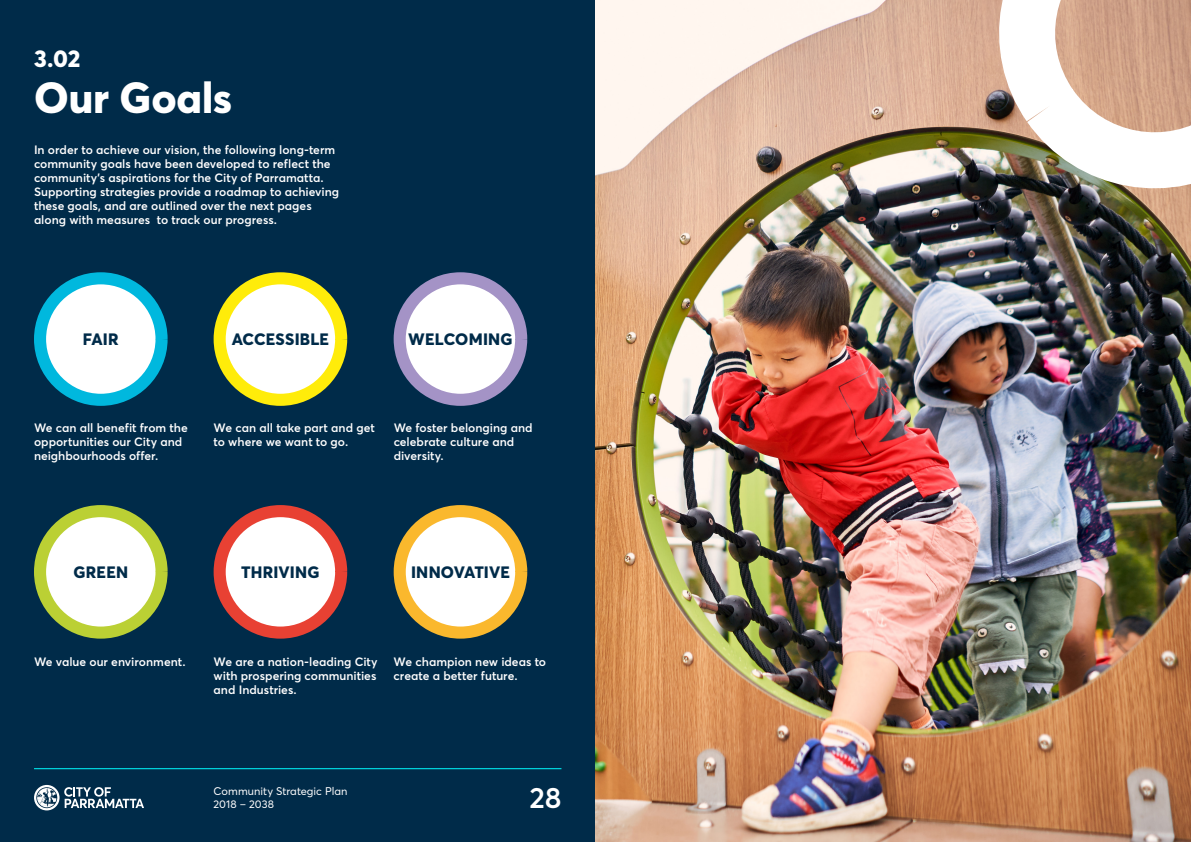
<style>
.page{position:relative;width:1191px;height:842px;background:#fff}
.page>*{position:absolute;margin:0;border:0;box-sizing:border-box;transform-origin:0 0}
.t1{font:800 43px "Parramatta";letter-spacing:-.005em;color:#fff}
.t2{font:600 29px "Parramatta";color:#fff}
.t3{font:800 24px "Parramatta";color:#fff}
.t4{font:800 16.3px "Parramatta";letter-spacing:.01em;color:#002b49}
.t5{font:600 12px/14px "Parramatta";color:#fff}
.t6{font:11px/12.9px "Parramatta";letter-spacing:.005em;color:#fff}
</style>
<div class="page">
<div style="left:0;top:0;width:595px;height:842px;background:#002b49"></div>
<hr style="left:34px;top:768px;width:527px;height:1px;background:#00fbfe">
<svg style="left:34px;top:785px;width:110px;height:25px"></svg>
<img style="left:595px;top:0;width:596px;height:842px">
<svg style="left:972px;top:0;width:219px;height:184px"></svg>
<svg style="left:34px;top:272px;width:134px;height:134px;background:#a9e6f2"></svg>
<svg style="left:214px;top:272px;width:133px;height:134px;background:#fdf7ae"></svg>
<svg style="left:394px;top:272px;width:133px;height:134px;background:#e0dbeb"></svg>
<svg style="left:34px;top:505px;width:134px;height:134px;background:#e6edbb"></svg>
<svg style="left:214px;top:505px;width:133px;height:134px;background:#f6c0bc"></svg>
<svg style="left:394px;top:505px;width:133px;height:134px;background:#fce7ba"></svg>
<h3 class="t3" style="left:34px;top:42px;width:48px">3.02</h3>
<h1 class="t1" style="left:34px;top:67px;width:200px">Our Goals</h1>
<p class="t5" style="left:34px;top:142px;width:307px">In order to achieve our vision, the following long-term community goals have been developed to reflect the community’s aspirations for the City of Parramatta.<br>Supporting strategies provide a roadmap to achieving these goals, and are outlined over the next pages along with measures to track our progress.</p>
<h3 class="t4" style="left:83px;top:328px;width:37px">FAIR</h3>
<h3 class="t4" style="left:232px;top:327px;width:99px">ACCESSIBLE</h3>
<h3 class="t4" style="left:408px;top:327px;width:106px">WELCOMING</h3>
<p class="t5" style="left:34px;top:420px;width:155px">We can all benefit from the opportunities our City and neighbourhoods offer.</p>
<p class="t5" style="left:214px;top:420px;width:163px">We can all take part and get to where we want to go.</p>
<p class="t5" style="left:394px;top:420px;width:140px">We foster belonging and celebrate culture and diversity.</p>
<h3 class="t4" style="left:73px;top:560px;width:56px">GREEN</h3>
<h3 class="t4" style="left:241px;top:560px;width:80px">THRIVING</h3>
<h3 class="t4" style="left:411px;top:560px;width:100px">INNOVATIVE</h3>
<p class="t5" style="left:34px;top:654px;width:153px">We value our environment.</p>
<p class="t5" style="left:214px;top:654px;width:165px;text-align:justify">We are a nation-leading City with prospering communities and Industries.</p>
<p class="t5" style="left:394px;top:654px;width:154px">We champion new ideas to create a better future.</p>
<p class="t6" style="left:214px;top:784px;width:135px">Community Strategic Plan<br>2018 – 2038</p>
<h2 class="t2" style="left:529px;top:777px;width:34px">28</h2>
</div>
